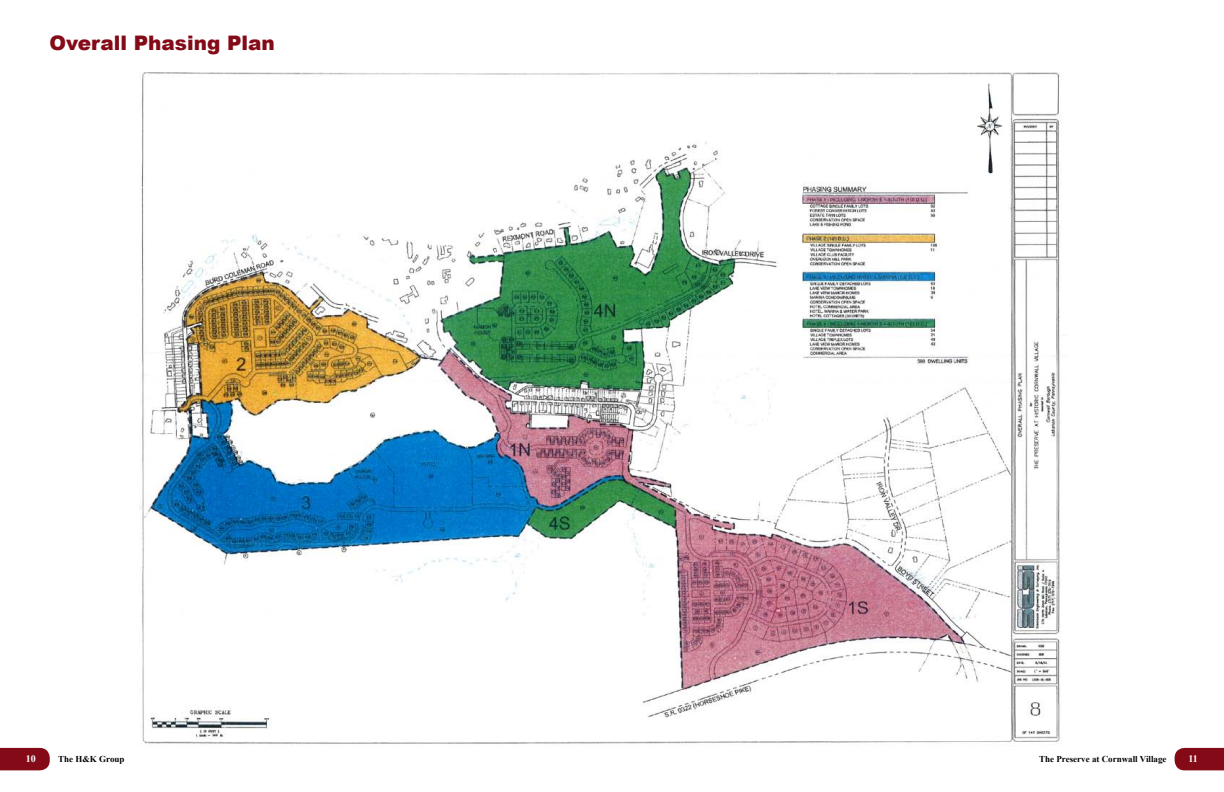
<style>
.page{position:relative;width:1224px;height:792px;background:#fff}
.page>*{position:absolute;margin:0;border:0;box-sizing:border-box;transform-origin:0 0}
.t1{font:900 20px "Arial";color:#830a16}
.t2{font:700 10px "Times New Roman";color:#fff}
.t3{font:700 9px "Times New Roman";color:#000}
</style>
<div class="page">
<svg style="left:0;top:748px;width:50px;height:22px"></svg>
<svg style="left:1175px;top:748px;width:49px;height:22px"></svg>
<img style="left:139px;top:72px;width:923px;height:672px">
<h1 class="t1" style="left:50px;top:29px;width:227px">Overall Phasing Plan</h1>
<p class="t2" style="left:26px;top:752px;width:11px">10</p>
<p class="t3" style="left:58px;top:753px;width:68px">The H&amp;K Group</p>
<p class="t3" style="left:1039px;top:753px;width:129px">The Preserve at Cornwall Village</p>
<p class="t2" style="left:1189px;top:752px;width:11px">11</p>
</div>
